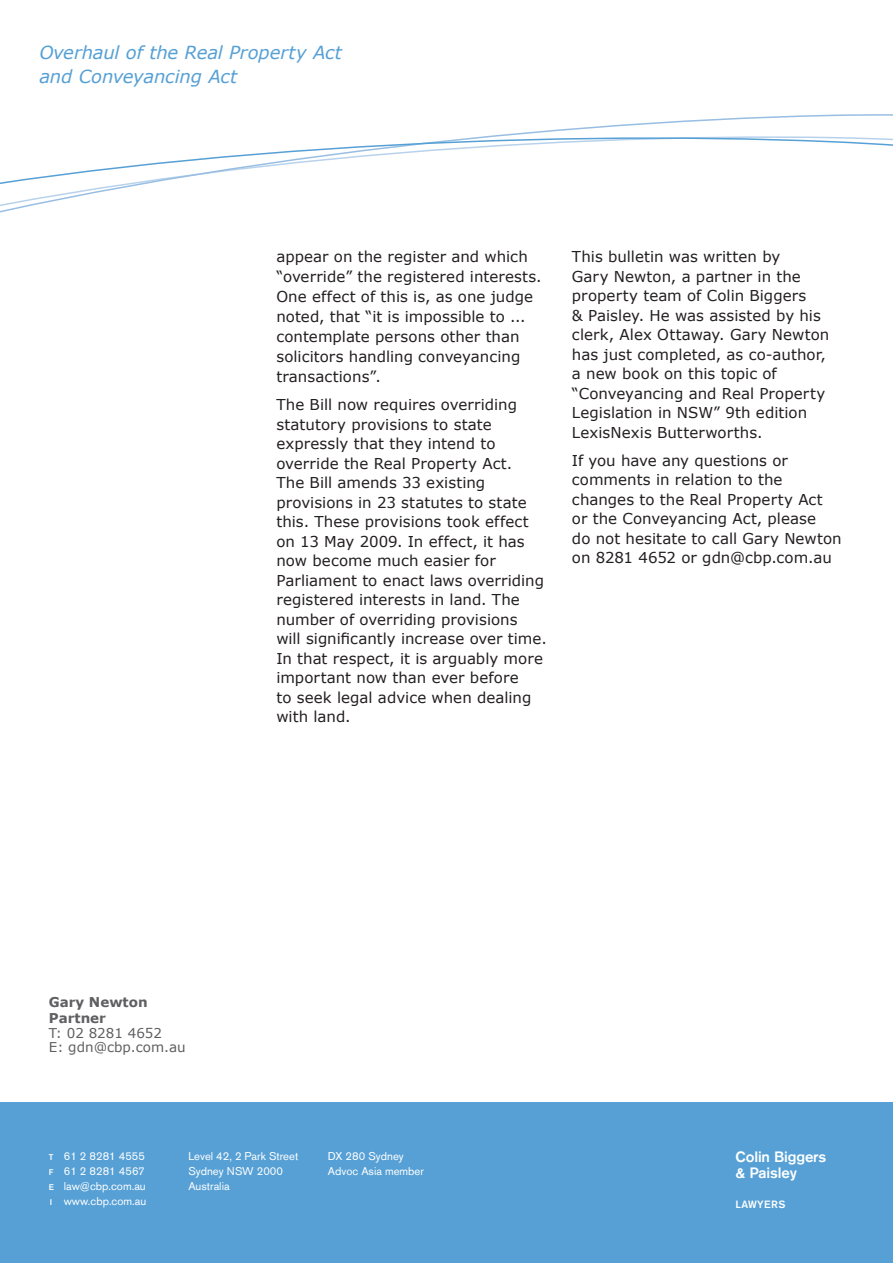
<style>
.page{position:relative;width:893px;height:1263px;background:#fff}
.page>*{position:absolute;margin:0;border:0;box-sizing:border-box;transform-origin:0 0}
.t1{font:italic 18px/24px "Verdana";letter-spacing:-.01em;color:#56a0d5}
.t2{font:15px/19.5px "Verdana";letter-spacing:.005em;color:#231f20}
.t3{font:500 15px/15.5px "Akzidenz Grotesk Std";letter-spacing:-.01em;color:#fff}
.t4{font:13.5px/13.5px "Verdana";color:#5f5f62}
.t5{font:700 13.5px/15.6px "Verdana";color:#5f5f62}
.t6{font:11.25px/15px "Akzidenz Grotesk Std";color:#fff}
.t7{font:500 10.5px "Akzidenz Grotesk Std";letter-spacing:.03em;color:#fff}
.s1{font-weight:500;font-size:8.25px}
</style>
<div class="page">
<svg style="left:565px;top:114px;width:328px;height:15px"></svg>
<svg style="left:0;top:129px;width:893px;height:84px"></svg>
<div style="left:0;top:1102px;width:893px;height:161px;background:#56a0d5"></div>
<p class="t1" style="left:39px;top:40px;width:304px">Overhaul of the Real Property Act and Conveyancing Act</p>
<p class="t2" style="left:276px;top:247px;width:267px;line-height:20px">appear on the register and which “override” the registered interests.<br>One effect of this is, as one judge noted, that “it is impossible to ... contemplate persons other than solicitors handling conveyancing transactions”.</p>
<p class="t2" style="left:276px;top:395px;width:272px">The Bill now requires overriding statutory provisions to state expressly that they intend to override the Real Property Act.<br>The Bill amends 33 existing provisions in 23 statutes to state this. These provisions took effect on 13 May 2009. In effect, it has now become much easier for<br>Parliament to enact laws overriding registered interests in land. The number of overriding provisions<br>will significantly increase over time.<br>In that respect, it is arguably more important now than ever before<br>to seek legal advice when dealing with land.</p>
<p class="t2" style="left:572px;top:247px;width:259px">This bulletin was written by<br>Gary Newton, a partner in the property team of Colin Biggers<br>&amp; Paisley. He was assisted by his clerk, Alex Ottaway. Gary Newton has just completed, as co-author, a new book on this topic of “Conveyancing and Real Property<br>Legislation in NSW” 9th edition<br>LexisNexis Butterworths.</p>
<p class="t2" style="left:572px;top:451px;width:271px">If you have any questions or comments in relation to the changes to the Real Property Act or the Conveyancing Act, please<br>do not hesitate to call Gary Newton on 8281 4652 or gdn@cbp.com.au</p>
<p class="t5" style="left:49px;top:994px;width:100px">Gary Newton<br>Partner</p>
<p class="t4" style="left:49px;top:1027px;width:138px">T: 02 8281 4652<br>E: gdn@cbp.com.au</p>
<p class="t6" style="left:49px;top:1148px;width:99px"><span class="s1">T</span> 61 2 8281 4555<br><span class="s1">F</span> 61 2 8281 4567<br><span class="s1">E</span> law@cbp.com.au<br><span class="s1">I</span> www.cbp.com.au</p>
<p class="t6" style="left:328px;top:1148px;width:98px">DX 280 Sydney<br>Advoc Asia member</p>
<p class="t6" style="left:188px;top:1148px;width:111px">Level 42, 2 Park Street<br>Sydney NSW 2000<br>Australia</p>
<p class="t3" style="left:736px;top:1149px;width:92px">Colin Biggers &amp; Paisley</p>
<p class="t7" style="left:736px;top:1197px;width:51px">LAWYERS</p>
</div>
